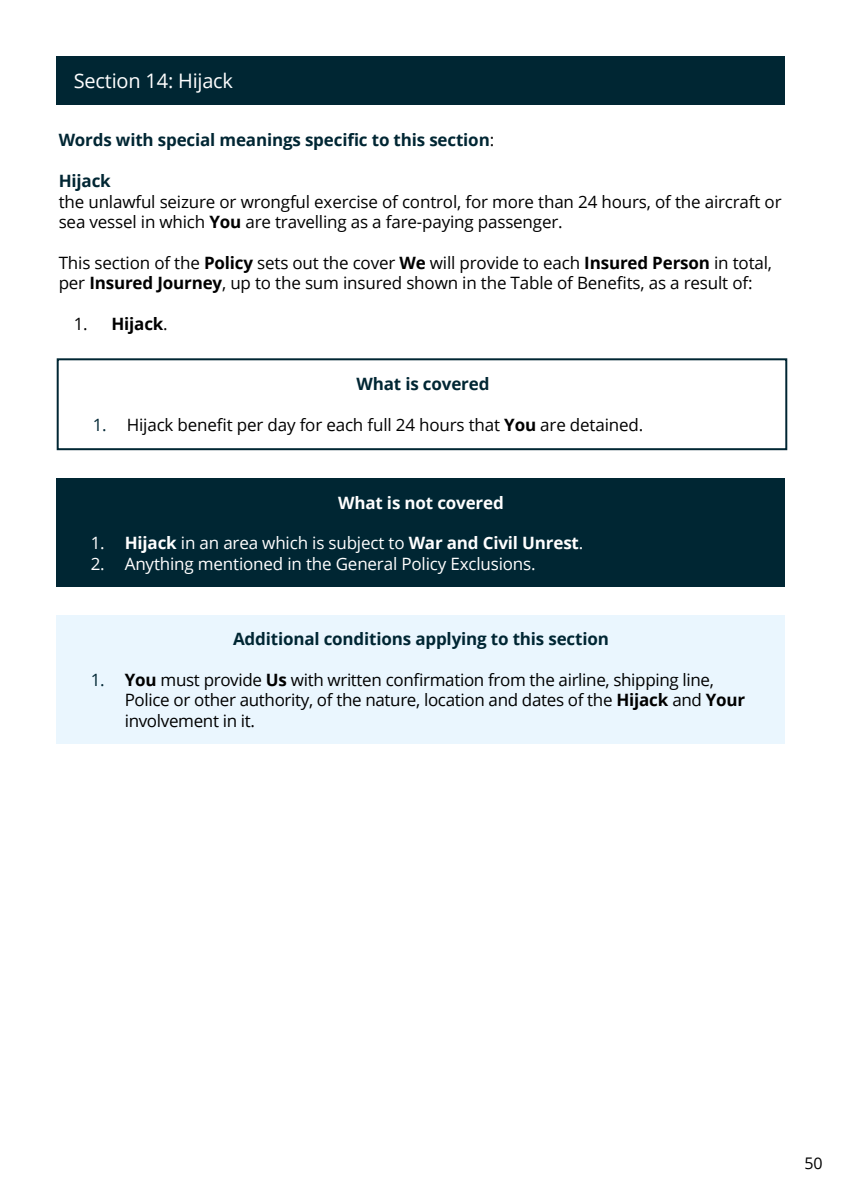
<style>
.page{position:relative;width:842px;height:1191px;background:#fff}
.page>*{position:absolute;margin:0;border:0;box-sizing:border-box;transform-origin:0 0}
.t1{font:20px "Open Sans";letter-spacing:-.01em;color:#fff}
.t2{font:17px/20.4px "Open Sans";letter-spacing:-.01em;color:#000}
.t3{font:700 17px "Open Sans";letter-spacing:-.01em;color:#002633}
.t4{font:17px "Open Sans";letter-spacing:-.01em;color:#fff}
.t5{font:700 17px "Open Sans";letter-spacing:-.01em;color:#fff}
.t6{font:700 17px "Open Sans";letter-spacing:-.01em;color:#000}
.t7{font:16px "Open Sans";color:#000}
.s1{font-weight:400;color:#000}
.s2{font-weight:700}
.s3{font-weight:400}
.s4{color:#002633}
</style>
<div class="page">
<div style="left:57px;top:57px;width:728px;height:48px;background:#002633"></div>
<div style="left:57px;top:358px;width:730px;height:92px;border:2px solid #002633"></div>
<div style="left:57px;top:478px;width:728px;height:109px;background:#002633"></div>
<div style="left:57px;top:615px;width:728px;height:129px;background:#eaf6fe"></div>
<p class="t1" style="left:74px;top:67px;width:161px">Section 14: Hijack</p>
<p class="t3" style="left:59px;top:128px;width:437px">Words with special meanings specific to this section<span class="s1">:</span></p>
<p class="t3" style="left:59px;top:169px;width:54px">Hijack</p>
<p class="t2" style="left:59px;top:191px;width:724px">the unlawful seizure or wrongful exercise of control, for more than 24 hours, of the aircraft or sea vessel in which <span class="s2">You</span> are travelling as a fare-paying passenger.</p>
<p class="t2" style="left:59px;top:252px;width:715px">This section of the <span class="s2">Policy</span> sets out the cover <span class="s2">We</span> will provide to each <span class="s2">Insured Person</span> in total, per <span class="s2">Insured Journey</span>, up to the sum insured shown in the Table of Benefits, as a result of:</p>
<p class="t6" style="left:74px;top:312px;width:96px"><span class="s3">1.</span> Hijack<span class="s3">.</span></p>
<p class="t3" style="left:357px;top:372px;width:134px">What is covered</p>
<p class="t2" style="left:93px;top:414px;width:552px"><span class="s4">1.</span> Hijack benefit per day for each full 24 hours that <span class="s2">You</span> are detained.</p>
<p class="t5" style="left:338px;top:490px;width:167px">What is not covered</p>
<p class="t4" style="left:91px;top:531px;width:494px">1. <span class="s2">Hijack</span> in an area which is subject to <span class="s2">War and Civil Unrest</span>.</p>
<p class="t4" style="left:91px;top:552px;width:446px">2. Anything mentioned in the General Policy Exclusions.</p>
<p class="t3" style="left:233px;top:627px;width:377px">Additional conditions applying to this section</p>
<p class="t2" style="left:125px;top:669px;width:622px;text-indent:-34px"><span class="s4">1.</span> <span class="s2">You</span> must provide <span class="s2">Us</span> with written confirmation from the airline, shipping line,<br>Police or other authority, of the nature, location and dates of the <span class="s2">Hijack</span> and <span class="s2">Your </span>involvement in it.</p>
<p class="t7" style="left:804px;top:1152px;width:20px">50</p>
</div>
